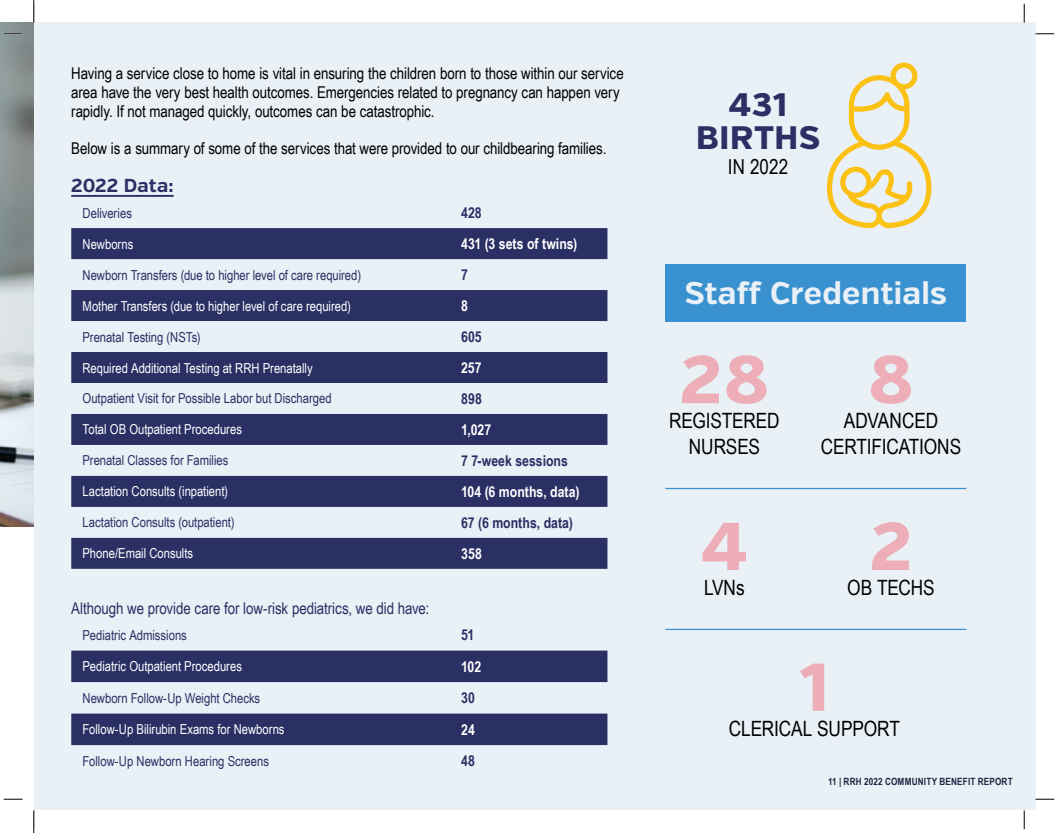
<style>
.page{position:relative;width:1058px;height:833px;background:#fff}
.page>*{position:absolute;margin:0;border:0;box-sizing:border-box;transform-origin:0 0}
.t1{font:800 67.38px "Verb";color:#edaeb7}
.t2{font:800 32.5px/32.5px "Verb";letter-spacing:.025em;color:#2a2f64;text-align:center}
.t3{font:700 31.25px "Verb";letter-spacing:.005em;color:#e9f0f6}
.t4{font:21px/25.2px "Arial Narrow";letter-spacing:-.005em;color:#000;text-align:center}
.t5{font:20.62px "Arial Narrow";letter-spacing:.005em;color:#000}
.t6{font:700 18.75px "Verb";letter-spacing:.005em;color:#2a2f64}
.t7{font:16.25px/18.8px "Arial Narrow";letter-spacing:-.005em;color:#000}
.t8{font:16.25px "Arial Narrow";letter-spacing:-.005em;color:#2a2f64}
.t9{font:700 15px "Arial Narrow";color:#fff}
.t10{font:700 15px "Arial Narrow";color:#2a2f64}
.t11{font:13.75px "Arial Narrow";color:#2a2f64}
.t12{font:13.75px "Arial Narrow";color:#fff}
.t13{font:700 10px "Arial Narrow";letter-spacing:.015em;color:#202342}
</style>
<div class="page">
<div style="left:34px;top:22px;width:1001px;height:788px;background:#e9f0f6"></div>
<img style="left:0;top:22px;width:34px;height:504px">
<svg style="left:71px;top:228px;width:536px;height:340px;fill:#2a2f64"></svg>
<hr style="left:71px;top:195px;width:103px;height:2px;background:#2a2f64">
<svg style="left:71px;top:650px;width:536px;height:95px;fill:#2a2f64"></svg>
<svg style="left:826px;top:63px;width:105px;height:165px"></svg>
<div style="left:665px;top:264px;width:301px;height:58px;background:#3a91cf"></div>
<hr style="left:665px;top:488px;width:301px;height:1px;background:#3a91cf">
<hr style="left:665px;top:628px;width:301px;height:2px;background:#3a91cf">
<svg style="left:4px;top:33px;width:18px;height:2px"></svg>
<svg style="left:1035px;top:33px;width:19px;height:2px"></svg>
<svg style="left:4px;top:798px;width:18px;height:2px"></svg>
<svg style="left:1035px;top:798px;width:19px;height:2px"></svg>
<svg style="left:33px;top:0;width:2px;height:22px"></svg>
<svg style="left:33px;top:810px;width:2px;height:22px"></svg>
<svg style="left:1023px;top:4px;width:2px;height:18px"></svg>
<svg style="left:1023px;top:810px;width:2px;height:19px"></svg>
<p class="t7" style="left:71px;top:64px;width:554px">Having a service close to home is vital in ensuring the children born to those within our service area have the very best health outcomes. Emergencies related to pregnancy can happen very rapidly. If not managed quickly, outcomes can be catastrophic.</p>
<p class="t7" style="left:71px;top:139px;width:536px">Below is a summary of some of the services that were provided to our childbearing families.</p>
<p class="t6" style="left:71px;top:174px;width:104px">2022 Data:</p>
<p class="t11" style="left:82px;top:203px;width:51px">Deliveries</p>
<p class="t10" style="left:461px;top:201px;width:22px">428</p>
<p class="t12" style="left:82px;top:234px;width:52px">Newborns</p>
<p class="t9" style="left:461px;top:232px;width:118px">431 (3 sets of twins)</p>
<p class="t11" style="left:82px;top:264px;width:280px">Newborn Transfers (due to higher level of care required)</p>
<p class="t10" style="left:461px;top:263px;width:8px">7</p>
<p class="t12" style="left:82px;top:295px;width:270px">Mother Transfers (due to higher level of care required)</p>
<p class="t9" style="left:461px;top:294px;width:8px">8</p>
<p class="t11" style="left:82px;top:326px;width:119px">Prenatal Testing (NSTs)</p>
<p class="t10" style="left:461px;top:325px;width:22px">605</p>
<p class="t12" style="left:82px;top:357px;width:232px">Required Additional Testing at RRH Prenatally</p>
<p class="t9" style="left:461px;top:356px;width:22px">257</p>
<p class="t11" style="left:82px;top:388px;width:251px">Outpatient Visit for Possible Labor but Discharged</p>
<p class="t10" style="left:461px;top:387px;width:22px">898</p>
<p class="t12" style="left:82px;top:419px;width:161px">Total OB Outpatient Procedures</p>
<p class="t9" style="left:461px;top:418px;width:32px">1,027</p>
<p class="t11" style="left:82px;top:450px;width:147px">Prenatal Classes for Families</p>
<p class="t10" style="left:461px;top:449px;width:108px">7 7-week sessions</p>
<p class="t12" style="left:82px;top:481px;width:147px">Lactation Consults (inpatient)</p>
<p class="t9" style="left:461px;top:480px;width:120px">104 (6 months, data)</p>
<p class="t11" style="left:82px;top:512px;width:153px">Lactation Consults (outpatient)</p>
<p class="t10" style="left:461px;top:511px;width:113px">67 (6 months, data)</p>
<p class="t12" style="left:82px;top:543px;width:112px">Phone/Email Consults</p>
<p class="t9" style="left:461px;top:542px;width:22px">358</p>
<p class="t8" style="left:71px;top:596px;width:359px">Although we provide care for low-risk pediatrics, we did have:</p>
<p class="t11" style="left:82px;top:625px;width:106px">Pediatric Admissions</p>
<p class="t10" style="left:461px;top:623px;width:15px">51</p>
<p class="t12" style="left:82px;top:656px;width:161px">Pediatric Outpatient Procedures</p>
<p class="t9" style="left:461px;top:655px;width:21px">102</p>
<p class="t11" style="left:82px;top:687px;width:179px">Newborn Follow-Up Weight Checks</p>
<p class="t10" style="left:461px;top:686px;width:15px">30</p>
<p class="t12" style="left:82px;top:719px;width:203px">Follow-Up Bilirubin Exams for Newborns</p>
<p class="t9" style="left:461px;top:718px;width:15px">24</p>
<p class="t11" style="left:82px;top:750px;width:188px">Follow-Up Newborn Hearing Screens</p>
<p class="t10" style="left:461px;top:749px;width:15px">48</p>
<h2 class="t2" style="left:696px;top:89px;width:125px">431<br>BIRTHS</h2>
<p class="t5" style="left:727px;top:151px;width:62px">IN 2022</p>
<h3 class="t3" style="left:685px;top:274px;width:263px">Staff Credentials</h3>
<h1 class="t1" style="left:680px;top:338px;width:90px">28</h1>
<p class="t4" style="left:669px;top:407px;width:112px">REGISTERED<br>NURSES</p>
<h1 class="t1" style="left:701px;top:505px;width:48px">4</h1>
<p class="t4" style="left:704px;top:574px;width:42px">LVNs</p>
<h1 class="t1" style="left:868px;top:338px;width:46px">8</h1>
<p class="t4" style="left:820px;top:407px;width:142px">ADVANCED<br>CERTIFICATIONS</p>
<h1 class="t1" style="left:870px;top:505px;width:43px">2</h1>
<p class="t4" style="left:847px;top:574px;width:89px">OB TECHS</p>
<h1 class="t1" style="left:800px;top:646px;width:30px">1</h1>
<p class="t4" style="left:729px;top:715px;width:173px">CLERICAL SUPPORT</p>
<p class="t13" style="left:828px;top:774px;width:186px">11 | RRH 2022 COMMUNITY BENEFIT REPORT</p>
</div>
